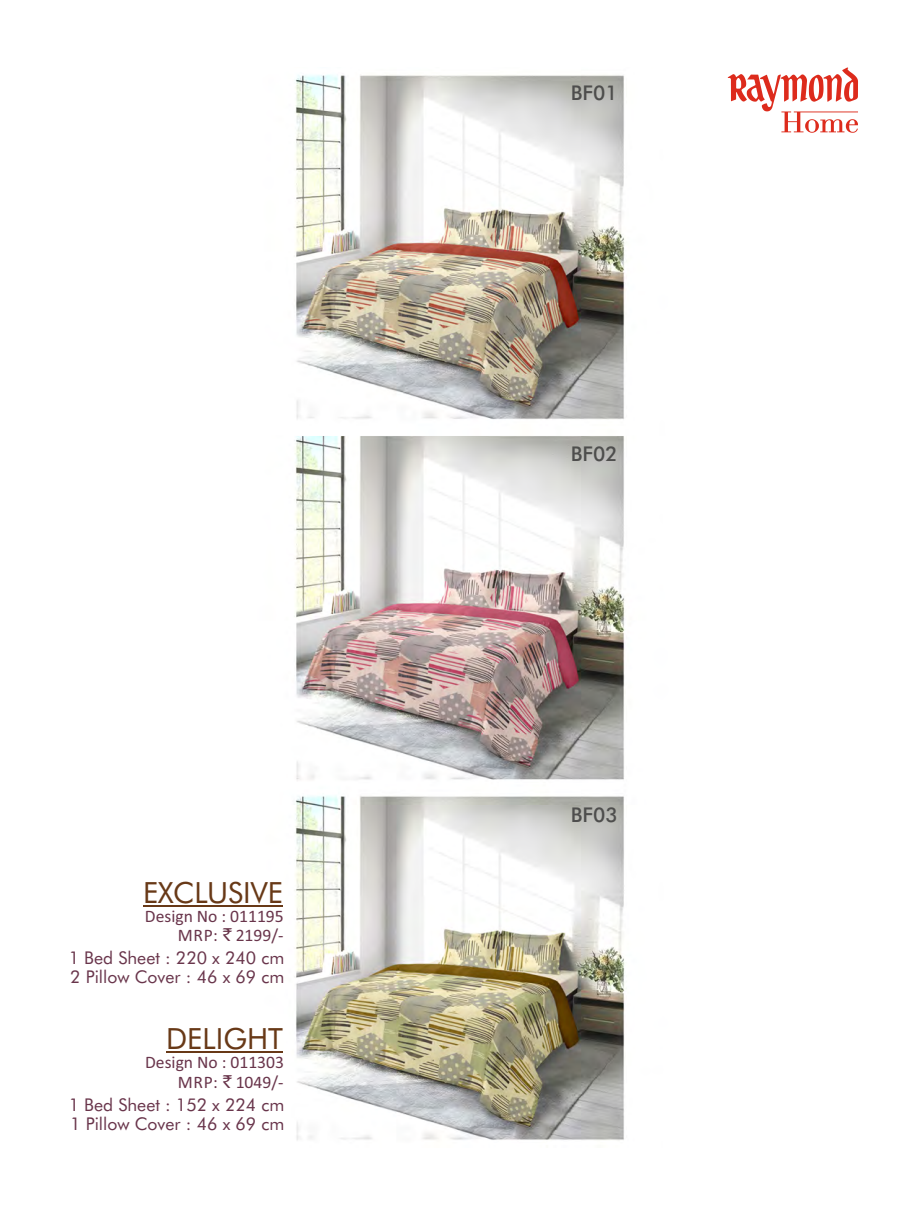
<style>
.page{position:relative;width:920px;height:1215px;background:#fff}
.page>*{position:absolute;margin:0;border:0;box-sizing:border-box;transform-origin:0 0}
.t1{font:29.25px "Futura BT";color:#683917}
.t2{font:500 20.25px "Futura BT";color:#4e4e4d}
.t3{font:17.55px/19.2px "Futura BT";color:#69354b}
.t4{font:17.55px "Calibri";color:#69354b}
.s1{font-family:"Indian Rupee"}
</style>
<div class="page">
<img style="left:166px;top:75px;width:562px;height:1066px">
<svg style="left:728px;top:68px;width:130px;height:65px"></svg>
<hr style="left:143px;top:905px;width:140px;height:2px;background:#683917">
<hr style="left:166px;top:1052px;width:117px;height:1px;background:#683917">
<h1 class="t1" style="left:143px;top:880px;width:141px">EXCLUSIVE</h1>
<p class="t4" style="left:145px;top:908px;width:140px">Design No : 011195</p>
<p class="t4" style="left:178px;top:928px;width:107px">MRP: <span class="s1">`</span>2199/-</p>
<p class="t3" style="left:69px;top:950px;width:217px">1 Bed Sheet : 220 x 240 cm<br>2 Pillow Cover : 46 x 69 cm</p>
<h1 class="t1" style="left:166px;top:1027px;width:118px">DELIGHT</h1>
<p class="t4" style="left:145px;top:1055px;width:140px">Design No : 011303</p>
<p class="t4" style="left:178px;top:1075px;width:107px">MRP: <span class="s1">`</span>1049/-</p>
<p class="t3" style="left:69px;top:1096px;width:217px">1 Bed Sheet : 152 x 224 cm<br>1 Pillow Cover : 46 x 69 cm</p>
<p class="t2" style="left:571px;top:85px;width:48px">BF01</p>
<p class="t2" style="left:571px;top:446px;width:48px">BF02</p>
<p class="t2" style="left:571px;top:807px;width:48px">BF03</p>
</div>
